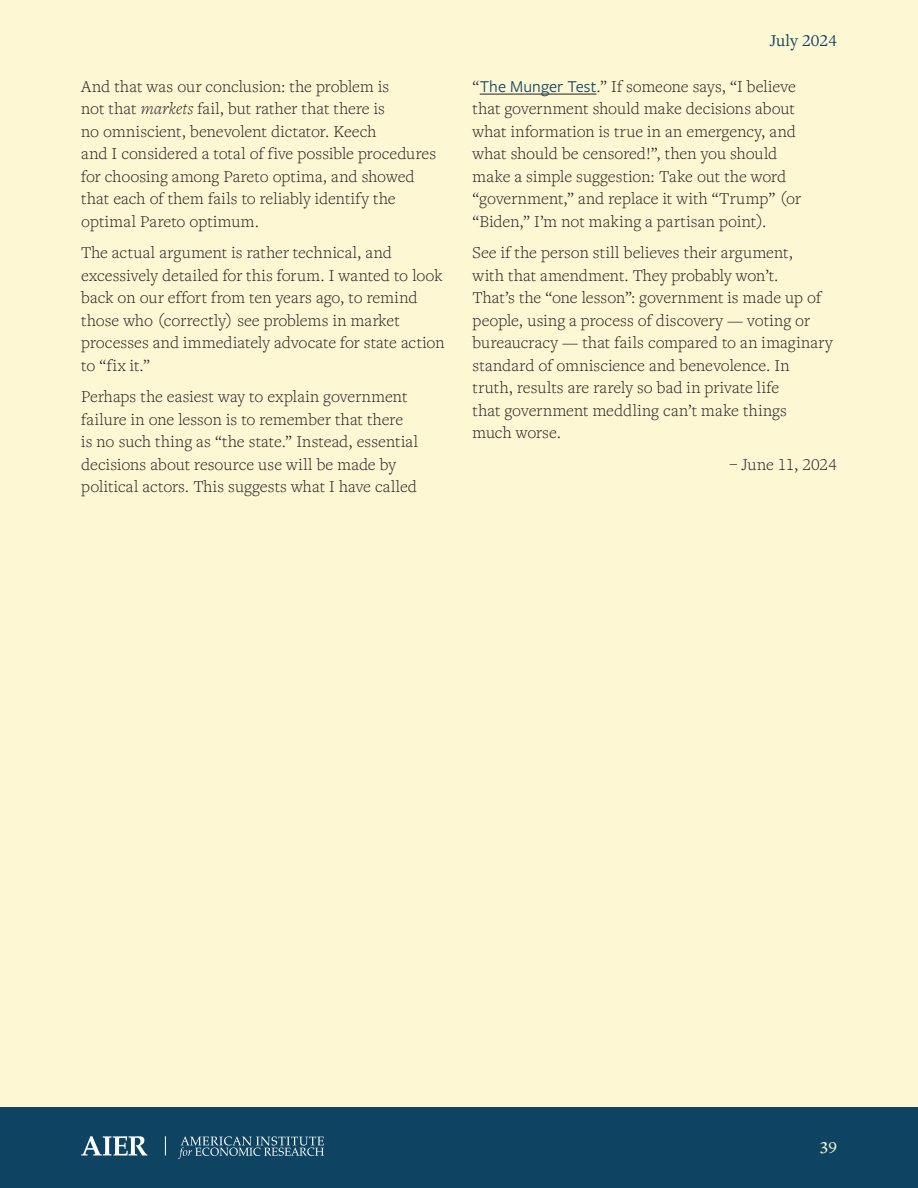
<style>
.page{position:relative;width:918px;height:1188px;background:#fef7d4}
.page>*{position:absolute;margin:0;border:0;box-sizing:border-box;transform-origin:0 0}
.t1{font:300 17.25px/22.5px "Freight Text Pro";letter-spacing:.005em;color:#231f20}
.t2{font:17.25px "Freight Text Pro";letter-spacing:.005em;color:#0e4462}
.t3{font:500 17.25px "Freight Text Pro";color:#fef7d4}
.s1{font-style:italic}
.s2{font-family:"Freight Sans Pro";font-weight:400;color:#0e4462}
</style>
<div class="page">
<hr style="left:480px;top:94px;width:116px;height:1px;background:#231f20">
<div style="left:0;top:1107px;width:918px;height:81px;background:#0e4462"></div>
<svg style="left:81px;top:1136px;width:243px;height:23px"></svg>
<p class="t1" style="left:81px;top:74px;width:356px">And that was our conclusion: the problem is<br>not that <span class="s1">markets</span> fail, but rather that there is<br>no omniscient, benevolent dictator. Keech<br>and I considered a total of five possible procedures for choosing among Pareto optima, and showed that each of them fails to reliably identify the optimal Pareto optimum.</p>
<p class="t1" style="left:81px;top:241px;width:365px">The actual argument is rather technical, and excessively detailed for this forum. I wanted to look back on our effort from ten years ago, to remind those who (correctly) see problems in market processes and immediately advocate for state action to “fix it.”</p>
<p class="t1" style="left:81px;top:385px;width:338px">Perhaps the easiest way to explain government failure in one lesson is to remember that there is no such thing as “the state.” Instead, essential decisions about resource use will be made by political actors. This suggests what I have called</p>
<p class="t2" style="left:770px;top:29px;width:69px">July 2024</p>
<p class="t1" style="left:473px;top:74px;width:330px">“<span class="s2">The Munger Test</span>.” If someone says, “I believe that government should make decisions about what information is true in an emergency, and what should be censored!”, then you should make a simple suggestion: Take out the word “government,” and replace it with “Trump” (or “Biden,” I’m not making a partisan point).</p>
<p class="t1" style="left:473px;top:241px;width:362px">See if the person still believes their argument,<br>with that amendment. They probably won’t.<br>That’s the “one lesson”: government is made up of people, using a process of discovery — voting or bureaucracy — that fails compared to an imaginary standard of omniscience and benevolence. In truth, results are rarely so bad in private life<br>that government meddling can’t make things<br>much worse.</p>
<p class="t1" style="left:729px;top:452px;width:109px">– June 11, 2024</p>
<p class="t3" style="left:820px;top:1136px;width:19px">39</p>
</div>
